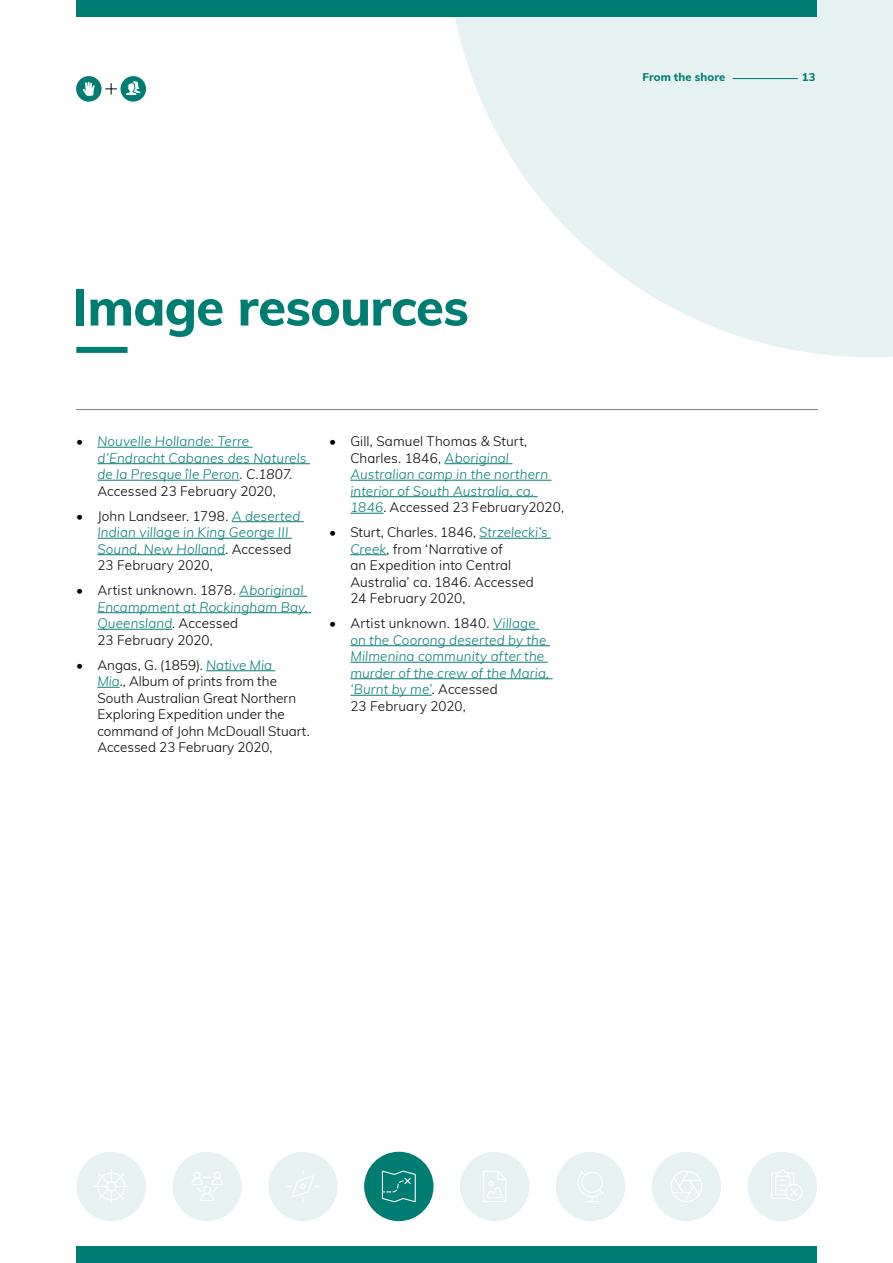
<style>
.page{position:relative;width:893px;height:1263px;background:#fff}
.page>*{position:absolute;margin:0;border:0;box-sizing:border-box;transform-origin:0 0}
.t1{font:800 51px "Muli";letter-spacing:-.015em;color:#007d73}
.t2{font:italic 300 13.5px/16.5px "Muli";letter-spacing:.01em;color:#007d73}
.t3{font:300 13.5px/16.5px "Muli";letter-spacing:.005em;color:#000}
.t4{font:800 11.25px "Muli";letter-spacing:.01em;color:#007d73}
.s1{font-weight:400;font-style:normal;color:#000}
.s2{color:#000}
.s3{font-style:normal;color:#000}
.s4{font-weight:400}
.s5{font-style:italic;color:#007d73}
</style>
<div class="page">
<div style="left:76px;top:1246px;width:741px;height:17px;background:#007d73"></div>
<svg style="left:455px;top:0;width:438px;height:357px;fill:#e6f2f1"></svg>
<div style="left:76px;top:0;width:741px;height:17px;background:#007d73"></div>
<div style="left:77px;top:1152px;width:69px;height:69px;background:#e6f2f1;border-radius:50%"></div>
<div style="left:172px;top:1152px;width:70px;height:69px;background:#e6f2f1;border-radius:50%"></div>
<div style="left:268px;top:1152px;width:70px;height:69px;background:#e6f2f1;border-radius:50%"></div>
<div style="left:364px;top:1152px;width:70px;height:69px;background:#007d73;border-radius:50%"></div>
<div style="left:556px;top:1152px;width:69px;height:69px;background:#e6f2f1;border-radius:50%"></div>
<div style="left:748px;top:1152px;width:69px;height:69px;background:#e6f2f1;border-radius:50%"></div>
<svg style="left:94px;top:1169px;width:35px;height:35px"></svg>
<svg style="left:287px;top:1170px;width:32px;height:33px"></svg>
<svg style="left:577px;top:1171px;width:27px;height:31px"></svg>
<svg style="left:771px;top:1170px;width:32px;height:31px"></svg>
<svg style="left:191px;top:1172px;width:32px;height:29px"></svg>
<svg style="left:381px;top:1170px;width:35px;height:33px"></svg>
<div style="left:460px;top:1152px;width:69px;height:69px;background:#e6f2f1;border-radius:50%"></div>
<svg style="left:483px;top:1171px;width:24px;height:31px"></svg>
<div style="left:652px;top:1152px;width:69px;height:69px;background:#e6f2f1;border-radius:50%"></div>
<svg style="left:671px;top:1171px;width:31px;height:31px"></svg>
<hr style="left:732px;top:78px;width:66px;height:1px;background:#007d73">
<div style="left:76px;top:76px;width:26px;height:26px;background:#007d73;border-radius:50%"></div>
<svg style="left:83px;top:82px;width:12px;height:14px"></svg>
<svg style="left:105px;top:83px;width:12px;height:12px"></svg>
<div style="left:121px;top:76px;width:25px;height:26px;background:#007d73;border-radius:50%"></div>
<svg style="left:126px;top:81px;width:14px;height:14px"></svg>
<hr style="left:97px;top:447px;width:156px;height:1px;background:#007d73">
<hr style="left:97px;top:463px;width:213px;height:1px;background:#007d73">
<hr style="left:97px;top:480px;width:143px;height:1px;background:#007d73">
<hr style="left:232px;top:521px;width:72px;height:1px;background:#007d73">
<hr style="left:97px;top:538px;width:195px;height:1px;background:#007d73">
<hr style="left:97px;top:554px;width:128px;height:1px;background:#007d73">
<hr style="left:239px;top:596px;width:68px;height:1px;background:#007d73">
<hr style="left:97px;top:612px;width:214px;height:1px;background:#007d73">
<hr style="left:97px;top:629px;width:75px;height:1px;background:#007d73">
<hr style="left:206px;top:670px;width:69px;height:1px;background:#007d73">
<svg style="left:97px;top:687px;width:23px;height:1px"></svg>
<hr style="left:445px;top:463px;width:67px;height:1px;background:#007d73">
<hr style="left:350px;top:480px;width:202px;height:1px;background:#007d73">
<hr style="left:350px;top:496px;width:188px;height:1px;background:#007d73">
<hr style="left:350px;top:513px;width:33px;height:1px;background:#007d73">
<hr style="left:479px;top:538px;width:72px;height:1px;background:#007d73">
<hr style="left:350px;top:554px;width:37px;height:1px;background:#007d73">
<hr style="left:493px;top:629px;width:46px;height:1px;background:#007d73">
<hr style="left:350px;top:645px;width:200px;height:1px;background:#007d73">
<hr style="left:350px;top:662px;width:198px;height:1px;background:#007d73">
<hr style="left:350px;top:678px;width:203px;height:1px;background:#007d73">
<hr style="left:350px;top:695px;width:82px;height:1px;background:#007d73">
<div style="left:76px;top:347px;width:52px;height:6px;background:#007d73"></div>
<hr style="left:76px;top:409px;width:742px;height:1px;background:#808080">
<p class="t4" style="left:642px;top:69px;width:84px">From the shore</p>
<p class="t4" style="left:802px;top:69px;width:15px">13</p>
<h1 class="t1" style="left:73px;top:270px;width:398px">Image resources</h1>
<p class="t2" style="left:97px;top:432px;width:211px;text-indent:-21px"><span class="s1">•</span> Nouvelle Hollande: Terre d’Endracht Cabanes des Naturels de la Presque île Peron<span class="s2">. C.1807</span><span class="s3">.<br>Accessed 23 February 2020,</span></p>
<p class="t2" style="left:97px;top:507px;width:205px;text-indent:-21px"><span class="s1">•</span> <span class="s3">John Landseer. 1798.</span> A deserted<br>Indian village in King George III<br>Sound, New Holland<span class="s2">.</span> <span class="s3">Accessed<br>23 February 2020,</span></p>
<p class="t2" style="left:97px;top:581px;width:212px;text-indent:-21px"><span class="s1">•</span> <span class="s3">Artist unknown. 1878.</span> Aboriginal<br>Encampment at Rockingham Bay,<br>Queensland<span class="s3">. Accessed<br>23 February 2020,</span></p>
<p class="t3" style="left:97px;top:656px;width:214px;text-indent:-21px"><span class="s4">•</span> Angas, G. (1859). <span class="s5">Native Mia<br>Mia</span>., Album of prints from the<br>South Australian Great Northern<br>Exploring Expedition under the command of John McDouall Stuart.<br>Accessed 23 February 2020,</p>
<p class="t2" style="left:350px;top:432px;width:215px;text-indent:-21px"><span class="s1">•</span> <span class="s3">Gill, Samuel Thomas &amp; Sturt,<br>Charles. 1846,</span> Aboriginal<br>Australian camp in the northern interior of South Australia, ca.<br>1846<span class="s3">. Accessed 23 February2020,</span></p>
<p class="t3" style="left:350px;top:523px;width:199px;text-indent:-21px"><span class="s4">•</span> Sturt, Charles. 1846, <span class="s5">Strzelecki’s<br>Creek</span>, from ‘Narrative of<br>an Expedition into Central<br>Australia’ ca. 1846. Accessed<br>24 February 2020,</p>
<p class="t2" style="left:350px;top:614px;width:200px;text-indent:-21px"><span class="s1">•</span> <span class="s3">Artist unknown. 1840.</span> Village on the Coorong deserted by the<br>Milmenina community after the murder of the crew of the Maria, ‘Burnt by me’<span class="s3">. Accessed<br>23 February 2020,</span></p>
</div>
